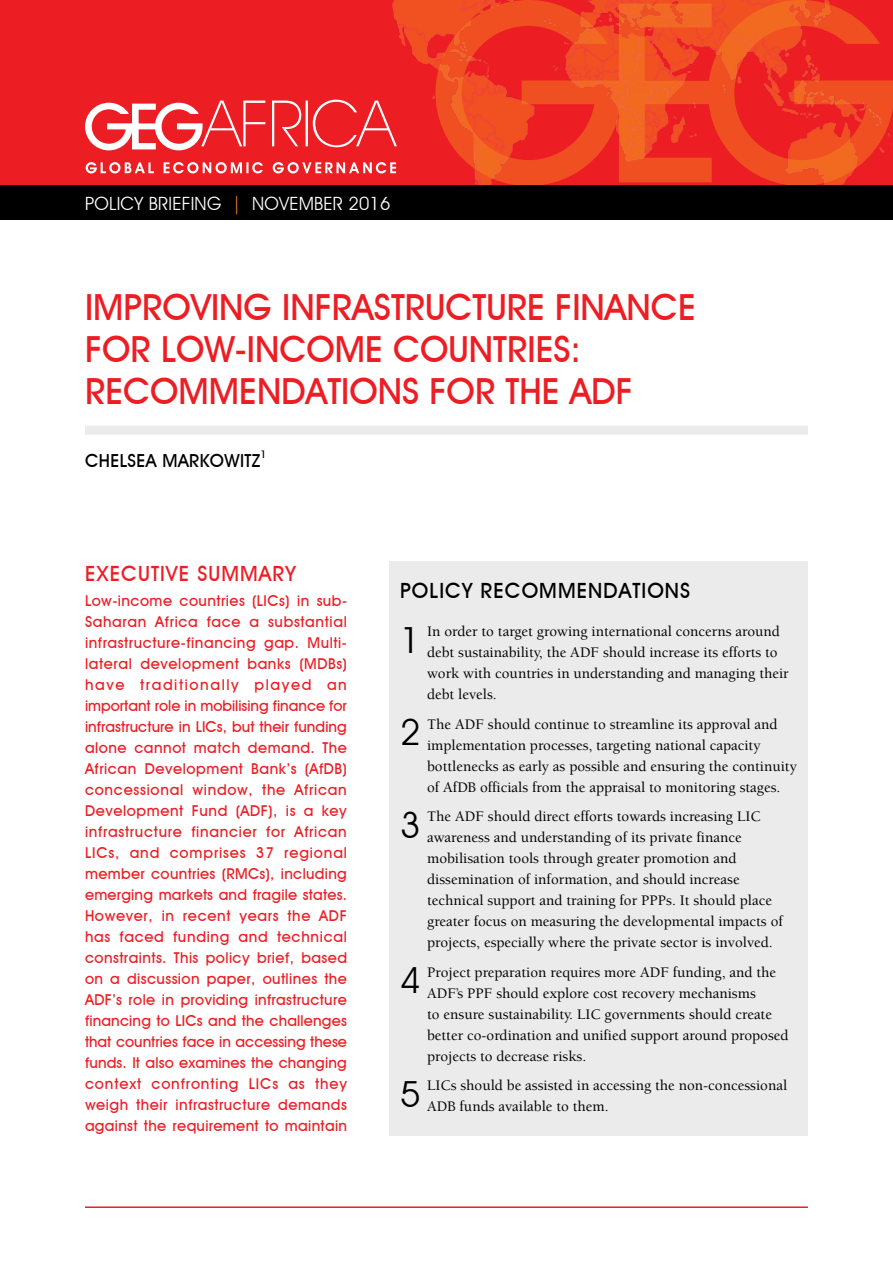
<style>
.page{position:relative;width:893px;height:1263px;background:#fff}
.page>*{position:absolute;margin:0;border:0;box-sizing:border-box;transform-origin:0 0}
.t1{font:500 36px/42px "Avant Garde IT Cby BT";color:#ed1d24}
.t2{font:36px "Avant Garde IT Cby BT";color:#000}
.t3{font:500 21px "Avant Garde IT Cby BT";letter-spacing:.05em;color:#000}
.t4{font:500 21px "Avant Garde IT Cby BT";letter-spacing:.05em;color:#ed1d24}
.t5{font:18.3px "Avant Garde IT Cby BT";letter-spacing:.01em;color:#fff}
.t6{font:500 18px "Avant Garde IT Cby BT";letter-spacing:.02em;color:#000}
.t7{font:500 15px/21px "Berkeley Std";color:#000}
.t8{font:500 15px/21px "Avant Garde IT Cby BT";letter-spacing:.025em;color:#ed1d24;text-align:justify}
.t9{font:500 10.5px "Avant Garde IT Cby BT";color:#000}
.s1{color:#f58220}
</style>
<div class="page">
<div style="left:0;top:0;width:893px;height:186px;background:#ed1d24"></div>
<img style="left:313px;top:0;width:580px;height:186px">
<svg style="left:85px;top:100px;width:312px;height:50px"></svg>
<svg style="left:86px;top:162px;width:310px;height:11px"></svg>
<div style="left:389px;top:561px;width:419px;height:574px;background:#ebebec"></div>
<div style="left:85px;top:426px;width:723px;height:9px;background:#ebebec"></div>
<hr style="left:85px;top:1206px;width:723px;height:2px;background:#ed1d24">
<div style="left:0;top:186px;width:893px;height:34px;background:#000"></div>
<p class="t5" style="left:85px;top:192px;width:307px">POLICY BRIEFING <span class="s1">|</span> NOVEMBER 2016</p>
<h1 class="t1" style="left:85px;top:285px;width:612px">Improving Infrastructure Fi nance for Low-Income Countries:<br>Recommendations for the ADF</h1>
<p class="t6" style="left:85px;top:450px;width:177px">Chelsea Markowitz</p>
<p class="t9" style="left:261px;top:448px;width:8px">1</p>
<h2 class="t4" style="left:85px;top:561px;width:212px">Executive summary</h2>
<p class="t8" style="left:85px;top:590px;width:263px">Low-income countries (LICs) in sub-Saharan Africa face a substantial infrastructure-financing gap. Multi&shy;lateral development banks (MDBs) have traditionally played an important role in mobilising finance for infrastructure in LICs, but their funding alone cannot match demand. The African Development Bank’s (AfDB) concessional window, the African Development Fund (ADF</p>
<p class="t8" style="left:85px;top:800px;width:263px;text-indent:184px">), is a key infrastructure financier for African LICs, and comprises 37 regional member countries (RMC</p>
<p class="t8" style="left:85px;top:863px;width:264px;text-align:left;text-indent:175px">s), including emerging markets and fragile states.<br>However, in recent years the ADF has faced funding and technical constraints. This policy brief, based on a discussion paper, outlines the ADF ’s role in providing infrastructure financing to LICs and the challenges that countries face in accessing these funds. It also examines the changing context confronting LICs as they weigh their infrastructure demands against the requirement to maintain</p>
<h2 class="t3" style="left:400px;top:578px;width:291px">policy recommendations</h2>
<h1 class="t2" style="left:400px;top:618px;width:22px">1</h1>
<p class="t7" style="left:427px;top:621px;width:363px">In order to target growing international concerns around debt sustainability, the ADF should increase its efforts to work with countries in understanding and managing their debt levels.</p>
<h1 class="t2" style="left:400px;top:710px;width:22px">2</h1>
<p class="t7" style="left:427px;top:714px;width:371px">The ADF should continue to streamline its approval and implementation processes, targeting national capacity bottlenecks as early as possible and ensuring the continuity of AfDB officials from the appraisal to monitoring stages.</p>
<h1 class="t2" style="left:400px;top:803px;width:22px">3</h1>
<p class="t7" style="left:427px;top:806px;width:357px">The ADF should direct efforts towards increasing LIC awareness and understanding of its private finance mobilisation tools through greater promotion and dissemination of information, and should increase technical support and training for PPPs. It should place greater focus on measuring the developmental impacts of projects, especially where the private sector is involved.</p>
<h1 class="t2" style="left:400px;top:958px;width:22px">4</h1>
<p class="t7" style="left:427px;top:962px;width:363px">Project preparation requires more ADF funding, and the ADF’s PPF should explore cost recovery mechanisms<br>to ensure sustainability. LIC governments should create better co-ordination and unified support around proposed projects to decrease risks.</p>
<h1 class="t2" style="left:400px;top:1072px;width:22px">5</h1>
<p class="t7" style="left:427px;top:1075px;width:362px">LICs should be assisted in accessing the non-concessional<br>ADB funds available to them.</p>
</div>
